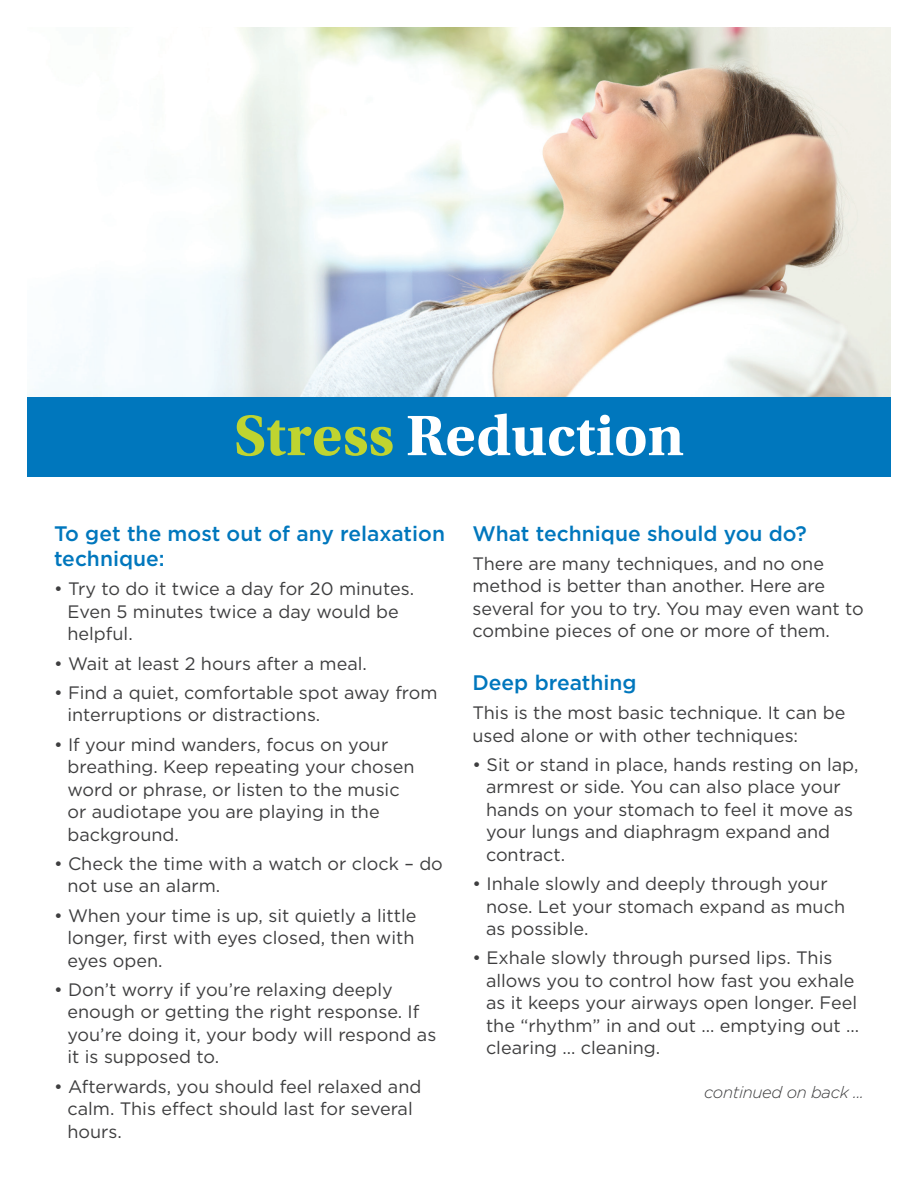
<style>
.page{position:relative;width:918px;height:1188px;background:#fff}
.page>*{position:absolute;margin:0;border:0;box-sizing:border-box;transform-origin:0 0}
.t1{font:700 60px "Utopia Std";color:#fff}
.t2{font:500 21px/25.5px "Gotham";color:#0077bd}
.t3{font:18px/22.5px "Gotham";color:#3e3e3f}
.t4{font:italic 300 16.5px "Gotham";letter-spacing:-.02em;color:#3e3e3f}
.s1{color:#bfd430}
</style>
<div class="page">
<img style="left:27px;top:27px;width:864px;height:370px">
<div style="left:27px;top:397px;width:864px;height:80px;background:#0077bd"></div>
<h1 class="t1" style="left:234px;top:401px;width:452px"><span class="s1">Stress</span> Reduction</h1>
<p class="t2" style="left:54px;top:520px;width:393px">To get the most out of any relaxation technique:</p>
<p class="t3" style="left:68px;top:577px;width:348px;text-indent:-14px">• Try to do it twice a day for 20 minutes.<br>Even 5 minutes twice a day would be helpful.</p>
<p class="t3" style="left:54px;top:652px;width:314px">• Wait at least 2 hours after a meal.</p>
<p class="t3" style="left:68px;top:681px;width:372px;text-indent:-14px">• Find a quiet, comfortable spot away from interruptions or distractions.</p>
<p class="t3" style="left:68px;top:733px;width:348px;text-indent:-14px">• If your mind wanders, focus on your breathing. Keep repeating your chosen word or phrase, or listen to the music or audiotape you are playing in the background.</p>
<p class="t3" style="left:68px;top:852px;width:377px;text-indent:-14px">• Check the time with a watch or clock – do not use an alarm.</p>
<p class="t3" style="left:68px;top:904px;width:350px;text-align:justify;text-indent:-14px">• When your time is up, sit quietly a little longer, first with eyes closed, then with eyes open.</p>
<p class="t3" style="left:68px;top:978px;width:370px;text-indent:-14px">• Don’t worry if you’re relaxing deeply enough or getting the right response. If you’re doing it, your body will respond as it is supposed to.</p>
<p class="t3" style="left:68px;top:1075px;width:355px;text-indent:-14px">• Afterwards, you should feel relaxed and calm. This effect should last for several hours.</p>
<p class="t2" style="left:472px;top:520px;width:336px">What technique should you do?</p>
<p class="t3" style="left:472px;top:552px;width:393px">There are many techniques, and no one method is better than another. Here are several for you to try. You may even want to combine pieces of one or more of them.</p>
<p class="t2" style="left:472px;top:669px;width:166px">Deep breathing</p>
<p class="t3" style="left:472px;top:701px;width:374px">This is the most basic technique. It can be used alone or with other techniques:</p>
<p class="t3" style="left:486px;top:753px;width:374px;text-indent:-14px">• Sit or stand in place, hands resting on lap, armrest or side. You can also place your hands on your stomach to feel it move as your lungs and diaphragm expand and contract.</p>
<p class="t3" style="left:486px;top:872px;width:361px;text-indent:-14px">• Inhale slowly and deeply through your nose. Let your stomach expand as much as possible.</p>
<p class="t3" style="left:486px;top:946px;width:375px;text-indent:-14px">• Exhale slowly through pursed lips. This allows you to control how fast you exhale as it keeps your airways open longer. Feel the “rhythm” in and out … emptying out … clearing … cleaning.</p>
<p class="t4" style="left:704px;top:1081px;width:161px">continued on back ...</p>
</div>
